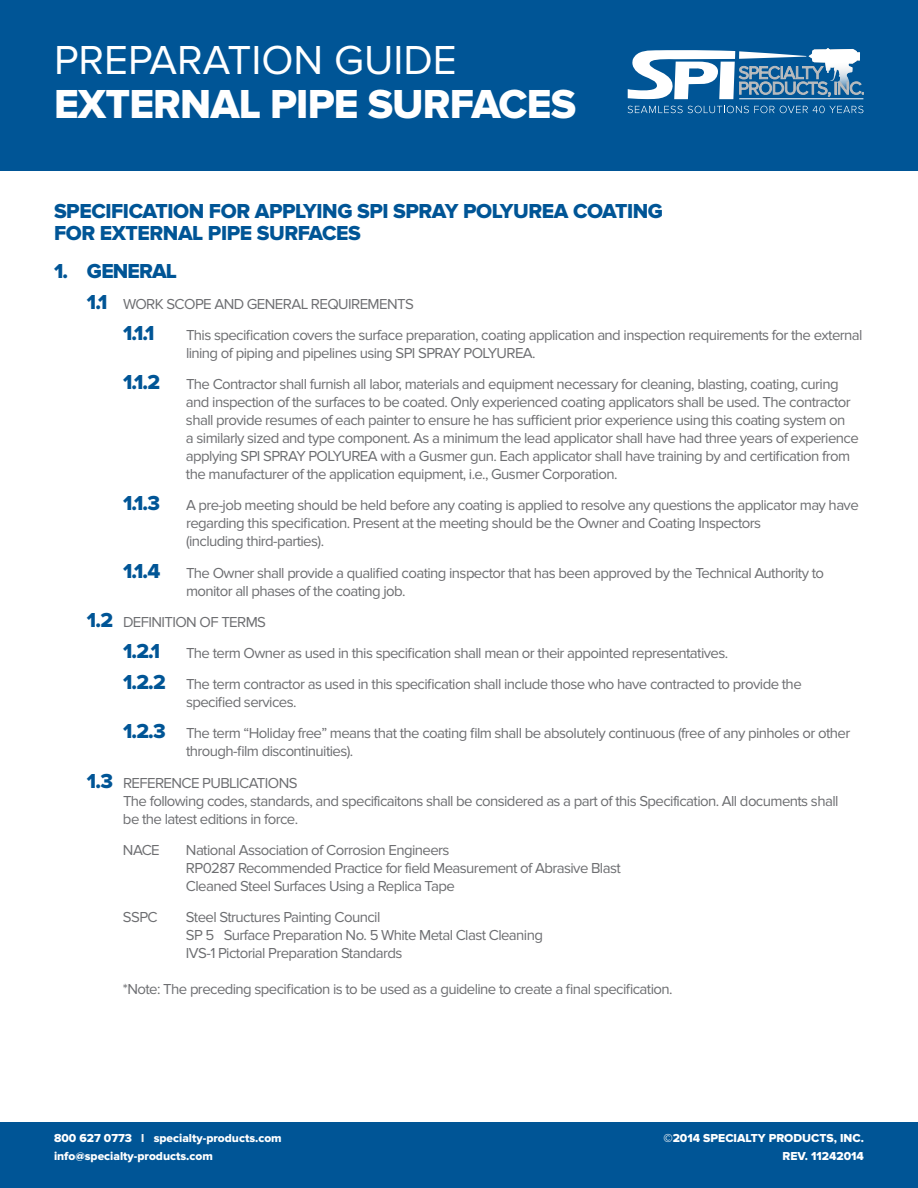
<style>
.page{position:relative;width:918px;height:1188px;background:#fff}
.page>*{position:absolute;margin:0;border:0;box-sizing:border-box;transform-origin:0 0}
.t1{font:42px "Proxima Nova Extrabld";letter-spacing:-.02em;color:#fff}
.t2{font:42px "Proxima Nova";color:#fff}
.t3{font:21px/22.2px "Proxima Nova Extrabld";letter-spacing:-.02em;color:#005596}
.t4{font:21px "Proxima Nova Extrabld";letter-spacing:-.04em;color:#005596}
.t5{font:15px/18px "Proxima Nova";letter-spacing:-.04em;color:#6d6e71}
.t6{font:12px/18px "Proxima Nova Extrabld";color:#fff}
.s1{font-family:"Proxima Nova Extrabld";font-size:21px;color:#005596}
.s2{color:#f1f2f2}
</style>
<div class="page">
<div style="left:0;top:0;width:918px;height:171px;background:#005596"></div>
<svg style="left:628px;top:106px;width:235px;height:7px"></svg>
<svg style="left:628px;top:48px;width:236px;height:52px"></svg>
<hr style="left:739px;top:99px;width:124px;height:1px;background:#fff">
<div style="left:0;top:1122px;width:918px;height:66px;background:#005596"></div>
<h1 class="t2" style="left:54px;top:36px;width:404px">PREPARATION GUIDE</h1>
<h1 class="t1" style="left:54px;top:80px;width:524px">EXTERNAL PIPE SURFACES</h1>
<h2 class="t3" style="left:54px;top:201px;width:611px">SPECIFICATION FOR APPLYING SPI SPRAY POLYUREA COATING<br>FOR EXTERNAL PIPE SURFACES</h2>
<h2 class="t4" style="left:54px;top:258px;width:125px">1. GENERAL</h2>
<p class="t5" style="left:87px;top:295px;width:328px"><span class="s1">1.1</span> WORK SCOPE AND GENERAL REQUIREMENTS</p>
<h2 class="t3" style="left:123px;top:322px;width:33px">1.1.1</h2>
<p class="t5" style="left:186px;top:326px;width:678px">This specification covers the surface preparation, coating application and inspection requirements for the external lining of piping and pipelines using SPI SPRAY POLYUREA.</p>
<p class="t5" style="left:186px;top:375px;width:674px;text-indent:-63px"><span class="s1">1.1.2</span> The Contractor shall furnish all labor, materials and equipment necessary for cleaning, blasting, coating, curing and inspection of the surfaces to be coated. Only experienced coating applicators shall be used. The contractor shall provide resumes of each painter to ensure he has sufficient prior experience using this coating system on<br>a similarly sized and type component. As a minimum the lead applicator shall have had three years of experience applying SPI SPRAY POLYUREA with a Gusmer gun. Each applicator shall have training by and certification from the manufacturer of the application equipment, i.e., Gusmer Corporation.</p>
<p class="t5" style="left:186px;top:497px;width:674px;text-indent:-63px"><span class="s1">1.1.3</span> A pre-job meeting should be held before any coating is applied to resolve any questions the applicator may have regarding this specification. Present at the meeting should be the Owner and Coating Inspectors<br>(including third-parties).</p>
<p class="t5" style="left:186px;top:564px;width:640px;text-indent:-63px"><span class="s1">1.1.4</span> The Owner shall provide a qualified coating inspector that has been approved by the Technical Authority to monitor all phases of the coating job.</p>
<p class="t5" style="left:123px;top:606px;width:680px;line-height:31.2px;text-indent:-36px"><span class="s1">1.2</span> DEFINITION OF TERMS<br><span class="s1">1.2.1</span> The term Owner as used in this specification shall mean or their appointed representatives.<br><span class="s1">1.2.2</span> The term contractor as used in this specification shall include those who have contracted to provide the</p>
<p class="t5" style="left:123px;top:687px;width:729px;line-height:31.2px;text-indent:63px">specified services.<br><span class="s1">1.2.3</span> The term “Holiday free” means that the coating film shall be absolutely continuous (free of any pinholes or other</p>
<p class="t5" style="left:87px;top:736px;width:268px;line-height:31.2px;text-indent:99px">through-film discontinuities).<br><span class="s1">1.3</span> REFERENCE PUBLICATIONS</p>
<p class="t5" style="left:123px;top:792px;width:717px">The following codes, standards, and specificaitons shall be considered as a part of this Specification. All documents shall be the latest editions in force.</p>
<p class="t5" style="left:123px;top:841px;width:38px">NACE</p>
<p class="t5" style="left:186px;top:841px;width:436px">National Association of Corrosion Engineers<br>RP0287 Recommended Practice for field Measurement of Abrasive Blast<br>Cleaned Steel Surfaces Using a Replica Tape</p>
<p class="t5" style="left:123px;top:908px;width:36px">SSPC</p>
<p class="t5" style="left:186px;top:908px;width:359px">Steel Structures Painting Council<br>SP 5 Surface Preparation No. 5 White Metal Clast Cleaning<br>IVS-1 Pictorial Preparation Standards</p>
<p class="t5" style="left:123px;top:980px;width:551px">*Note: The preceding specification is to be used as a guideline to create a final specification.</p>
<p class="t6" style="left:54px;top:1129px;width:229px">800 627 0773 <span class="s2">l</span> specialty-products.com info@specialty-products.com</p>
<p class="t6" style="left:663px;top:1129px;width:202px;text-align:right">©2014 SPECIALTY PRODUCTS, INC.<br>REV. 11242014</p>
</div>
